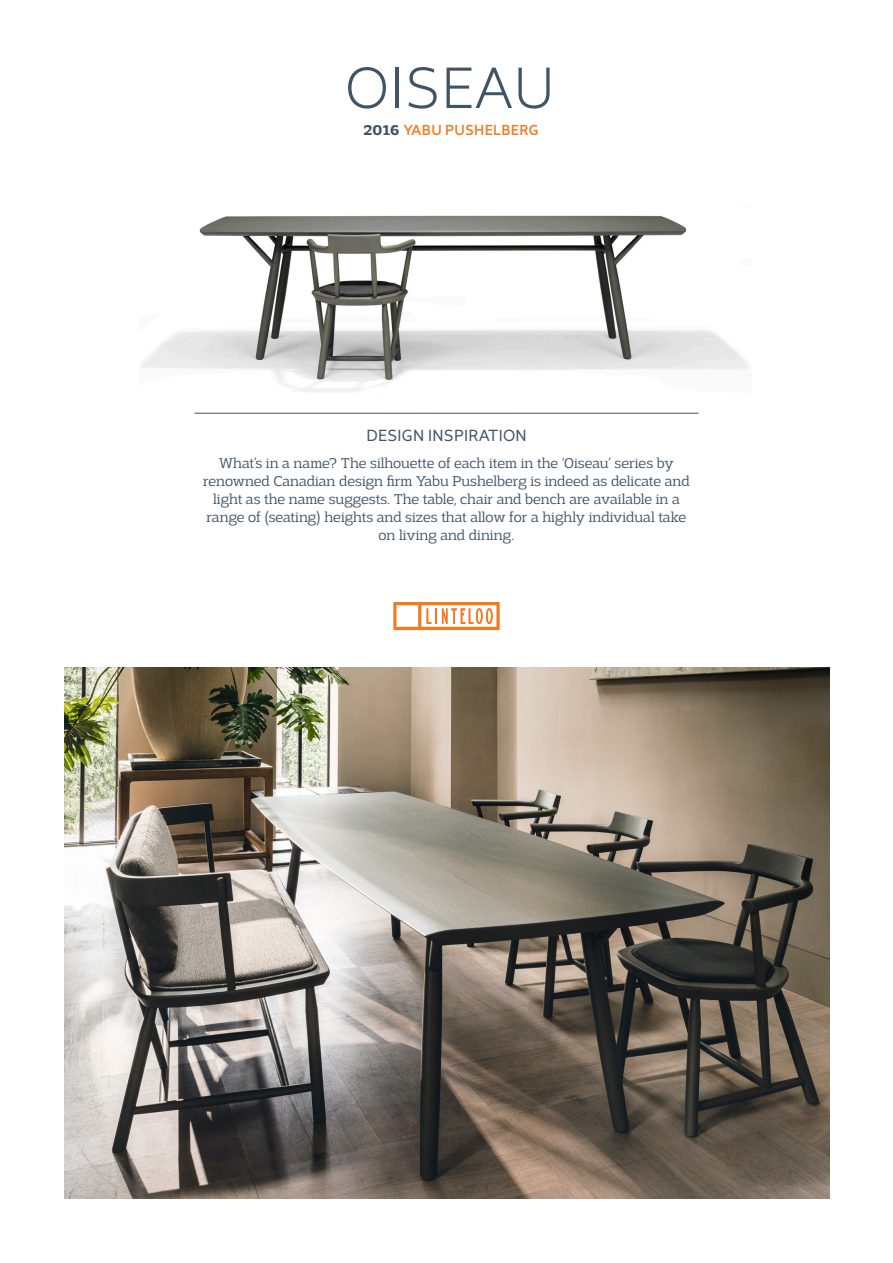
<style>
.page{position:relative;width:893px;height:1263px;background:#fff}
.page>*{position:absolute;margin:0;border:0;box-sizing:border-box;transform-origin:0 0}
.t1{font:300 54px "Revisal";letter-spacing:.02em;color:#3f5465}
.t2{font:300 15px/18px "Adria Slab";color:#3f5465;text-align:center}
.t3{font:15px "Revisal";letter-spacing:.02em;color:#3f5465}
.t4{font:500 13.5px "Revisal";letter-spacing:.02em;color:#f47921}
.s1{font-family:"Adria Slab";font-weight:700;font-size:15px;color:#3f5465}
</style>
<div class="page">
<svg style="left:393px;top:602px;width:107px;height:28px"></svg>
<hr style="left:195px;top:413px;width:503px;height:1px;background:#3f5465">
<img style="left:64px;top:667px;width:765px;height:531px">
<img style="left:141px;top:215px;width:608px;height:177px">
<p class="t1" style="left:345px;top:51px;width:211px">OISEAU</p>
<p class="t4" style="left:364px;top:121px;width:176px"><span class="s1">2016</span> YABU PUSHELBERG</p>
<p class="t3" style="left:366px;top:425px;width:162px">DESIGN INSPIRATION</p>
<p class="t2" style="left:203px;top:454px;width:488px">What’s in a name? The silhouette of each item in the ‘Oiseau’ series by renowned Canadian design firm Yabu Pushelberg is indeed as delicate and light as the name suggests. The table, chair and bench are available in a range of (seating) heights and sizes that allow for a highly individual take on living and dining.</p>
</div>
